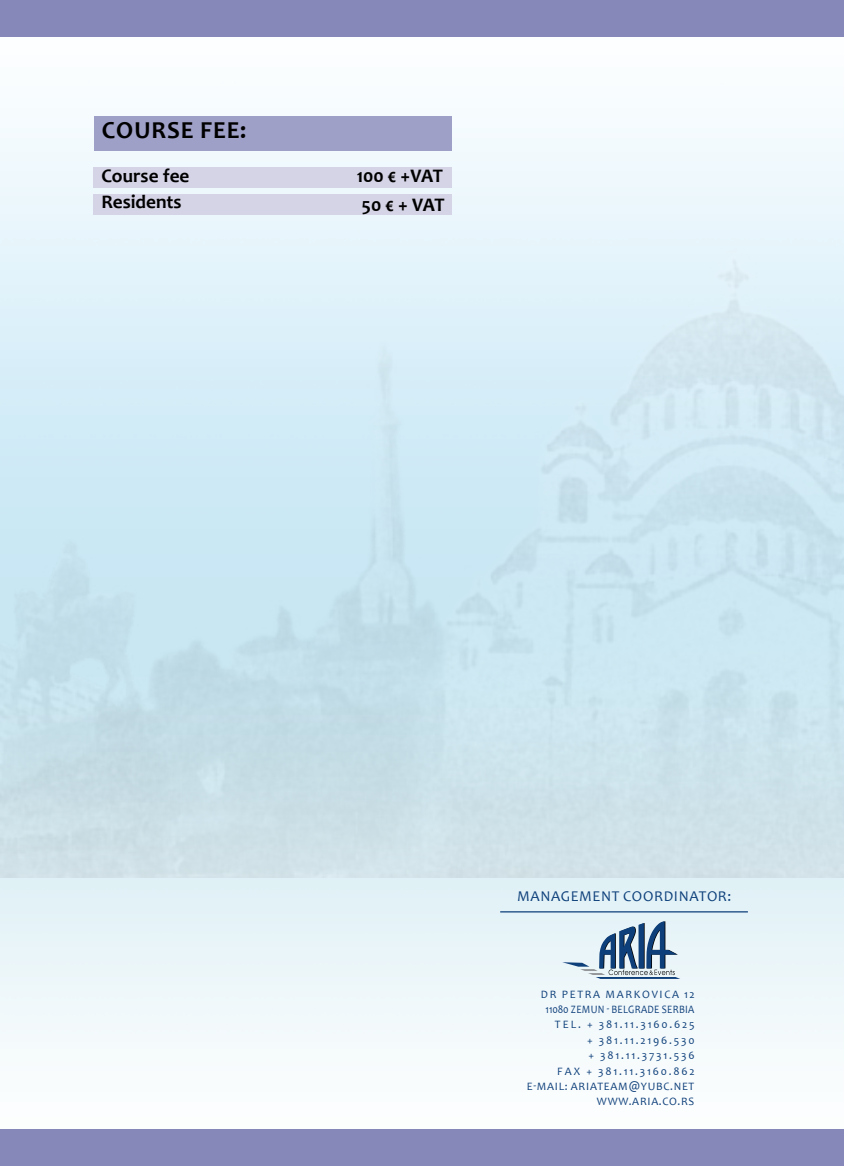
<style>
.page{position:relative;width:844px;height:1166px;background:#fff}
.page>*{position:absolute;margin:0;border:0;box-sizing:border-box;transform-origin:0 0}
.t1{font:700 24.5px "Candara";letter-spacing:.04em;color:#000}
.t2{font:700 19.25px "Candara";color:#000}
.t3{font:15.05px "Candara";letter-spacing:.04em;color:#0d3f7a}
.t4{font:11.38px/15.4px "Candara";letter-spacing:.16em;color:#0d3f7a;text-align:right;scale:.88 1}
.t5{font:11.38px "Candara";letter-spacing:.16em;color:#0d3f7a}
.t6{font:11.38px/15.4px "Candara";letter-spacing:.07em;color:#0d3f7a}
.t7{font:11.38px "Candara";letter-spacing:.01em;color:#0d3f7a;scale:.88 1}
</style>
<div class="page">
<img style="left:0;top:36px;width:843px;height:1006px">
<div style="left:0;top:0;width:843px;height:36px;background:#8788ba"></div>
<div style="left:0;top:1129px;width:843px;height:37px;background:#8788ba"></div>
<img style="left:1px;top:249px;width:842px;height:628px">
<hr style="left:500px;top:911px;width:247px;height:1px;background:#0d3f7a">
<svg style="left:562px;top:921px;width:118px;height:58px;background:#a5bacc"></svg>
<div style="left:94px;top:116px;width:358px;height:34px;background:#9fa0c8"></div>
<div style="left:93px;top:167px;width:359px;height:21px;background:#d4d4e6"></div>
<div style="left:93px;top:194px;width:359px;height:21px;background:#d4d4e6"></div>
<h1 class="t1" style="left:102px;top:116px;width:146px">CoURSE fee:</h1>
<h2 class="t2" style="left:101px;top:164px;width:89px">Course fee</h2>
<h2 class="t2" style="left:356px;top:164px;width:88px">100 € +VAT</h2>
<h2 class="t2" style="left:101px;top:190px;width:82px">Residents</h2>
<h2 class="t2" style="left:362px;top:194px;width:84px">50€+VAT</h2>
<h3 class="t3" style="left:517px;top:886px;width:215px">MANAGEMENT COORDINATOR:</h3>
<p class="t5" style="left:540px;top:987px;width:30px">DR PETRA</p>
<p class="t5" style="left:605px;top:987px;width:9px">MARKOVI</p>
<p class="t5" style="left:664px;top:987px;width:32px">CA 12</p>
<p class="t7" style="left:545px;top:1002px;width:102px">11080 ZEM UN - BELGRAD</p>
<p class="t4" style="left:554px;top:1001px;width:160px">E SERBIA<br>TEL . + 381.11.3160.625 + 381.11.2196.530<br>+ 381.11.3731.536<br>FA X + 381.11.3160.862</p>
<p class="t5" style="left:527px;top:1079px;width:18px">E-MAIL</p>
<p class="t5" style="left:564px;top:1079px;width:15px">: ARIATEAM</p>
<p class="t6" style="left:596px;top:1078px;width:91px;text-indent:32px">@YUBC.NET<br>WWW.ARIA.CO.RS</p>
</div>
